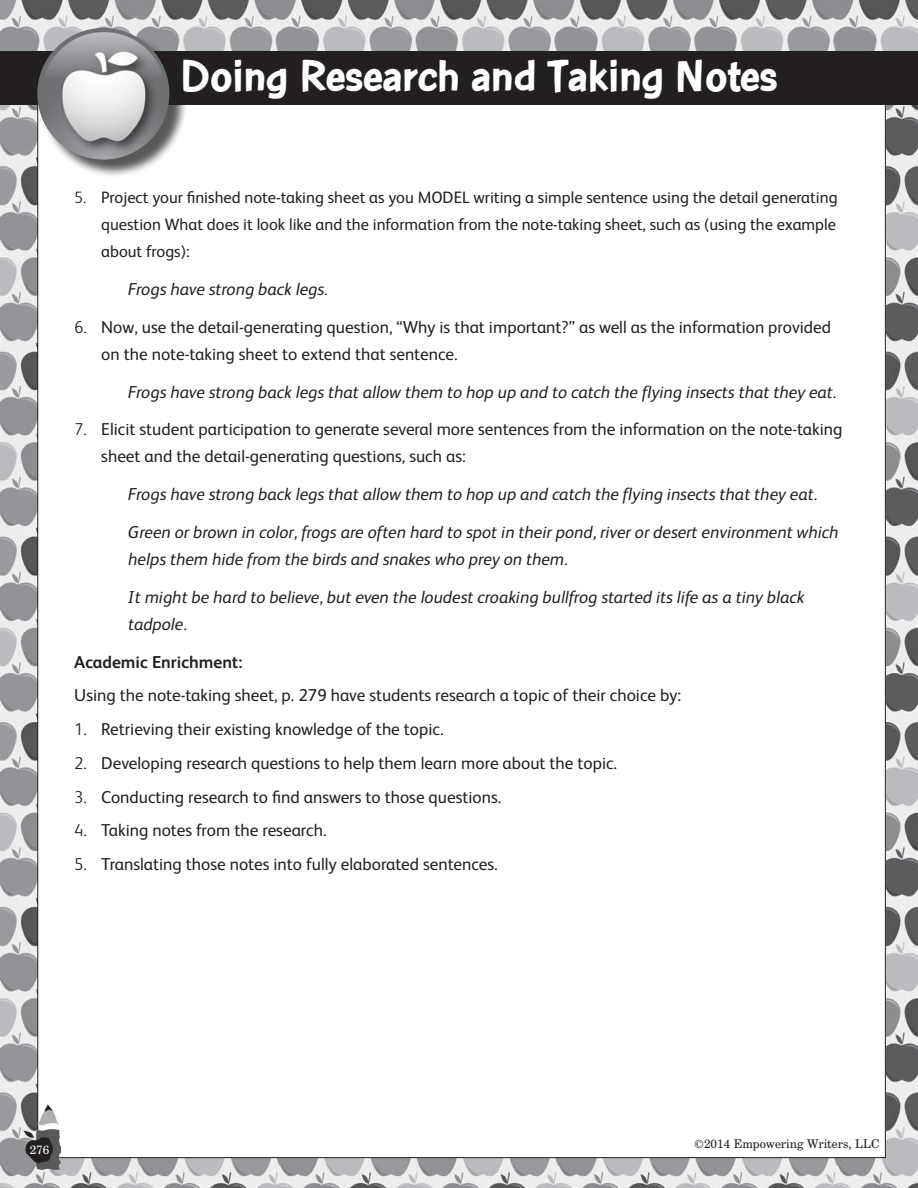
<style>
.page{position:relative;width:918px;height:1188px;background:#fff}
.page>*{position:absolute;margin:0;border:0;box-sizing:border-box;transform-origin:0 0}
.t1{font:700 48px "Con Brush";letter-spacing:-.02em;color:#fff}
.t2{font:17.25px/27px "FS Albert";color:#231f20}
.t3{font:italic 17.25px/37.8px "FS Albert";color:#231f20}
.t4{font:700 17.25px/37.8px "FS Albert";color:#231f20;text-align:center}
.t5{font:16.5px/27px "FS Albert";color:#231f20;text-align:justify}
.t6{font:12px "Century Schoolbook BT";color:#231f20}
.t7{font:12px "Century Schoolbook BT";color:#fff}
.s1{font-weight:300}
.s2{font-weight:400;font-style:italic}
</style>
<div class="page">
<img style="left:0;top:0;width:918px;height:1188px">
<div style="left:38px;top:68px;width:847px;height:1090px;background:#fff"></div>
<div style="left:0;top:51px;width:918px;height:54px;background:#231f20"></div>
<img style="left:24px;top:1104px;width:37px;height:66px">
<div style="left:40px;top:30px;width:148px;height:148px;background:#231f20;opacity:.75"></div>
<img style="left:37px;top:28px;width:132px;height:132px;border-radius:66px">
<p class="t1" style="left:180px;top:47px;width:600px">Doing Research and Taking Notes</p>
<p class="t5" style="left:101px;top:183px;width:738px;text-indent:-27px"><span class="s1">5.</span> Project your finished note-taking sheet as you MODEL writing a simple sentence using the detail generating question What does it look like and the information from the note-taking sheet, such as (using the example about frogs):</p>
<p class="t3" style="left:128px;top:269px;width:201px">Frogs have strong back legs.</p>
<p class="t2" style="left:101px;top:313px;width:731px;text-indent:-27px"><span class="s1">6.</span> Now, use the detail-generating question, “Why is that important?” as well as the information provided on the note-taking sheet to extend that sentence.</p>
<p class="t3" style="left:128px;top:372px;width:710px">Frogs have strong back legs that allow them to hop up and to catch the flying insects that they eat.</p>
<p class="t2" style="left:101px;top:415px;width:743px;text-indent:-27px"><span class="s1">7.</span> Elicit student participation to generate several more sentences from the information on the note-taking sheet and the detail-generating questions, such as:</p>
<p class="t3" style="left:128px;top:474px;width:712px">Frogs have strong back legs that allow them to hop up and catch the flying insects that they eat.<br>Green or brown in color, frogs are often hard to spot in their pond, river or desert environment which</p>
<p class="t3" style="left:128px;top:539px;width:678px">helps them hide from the birds and snakes who prey on them.<br>It might be hard to believe, but even the loudest croaking bullfrog started its life as a tiny black</p>
<p class="t4" style="left:74px;top:604px;width:170px"><span class="s2">tadpole.<br></span>Academic Enrichment:</p>
<p class="t2" style="left:74px;top:681px;width:608px">Using the note-taking sheet, p. 279 have students research a topic of their choice by:</p>
<p class="t2" style="left:74px;top:715px;width:371px"><span class="s1">1.</span> Retrieving their existing knowledge of the topic.</p>
<p class="t2" style="left:74px;top:749px;width:544px"><span class="s1">2.</span> Developing research questions to help them learn more about the topic.</p>
<p class="t2" style="left:74px;top:782px;width:428px"><span class="s1">3.</span> Conducting research to find answers to those questions.</p>
<p class="t2" style="left:74px;top:816px;width:254px"><span class="s1">4.</span> Taking notes from the research.</p>
<p class="t2" style="left:74px;top:850px;width:425px"><span class="s1">5.</span> Translating those notes into fully elaborated sentences.</p>
<p class="t7" style="left:30px;top:1142px;width:21px">276</p>
<p class="t6" style="left:694px;top:1136px;width:187px">©2014 Empowering Writers, LLC</p>
</div>
